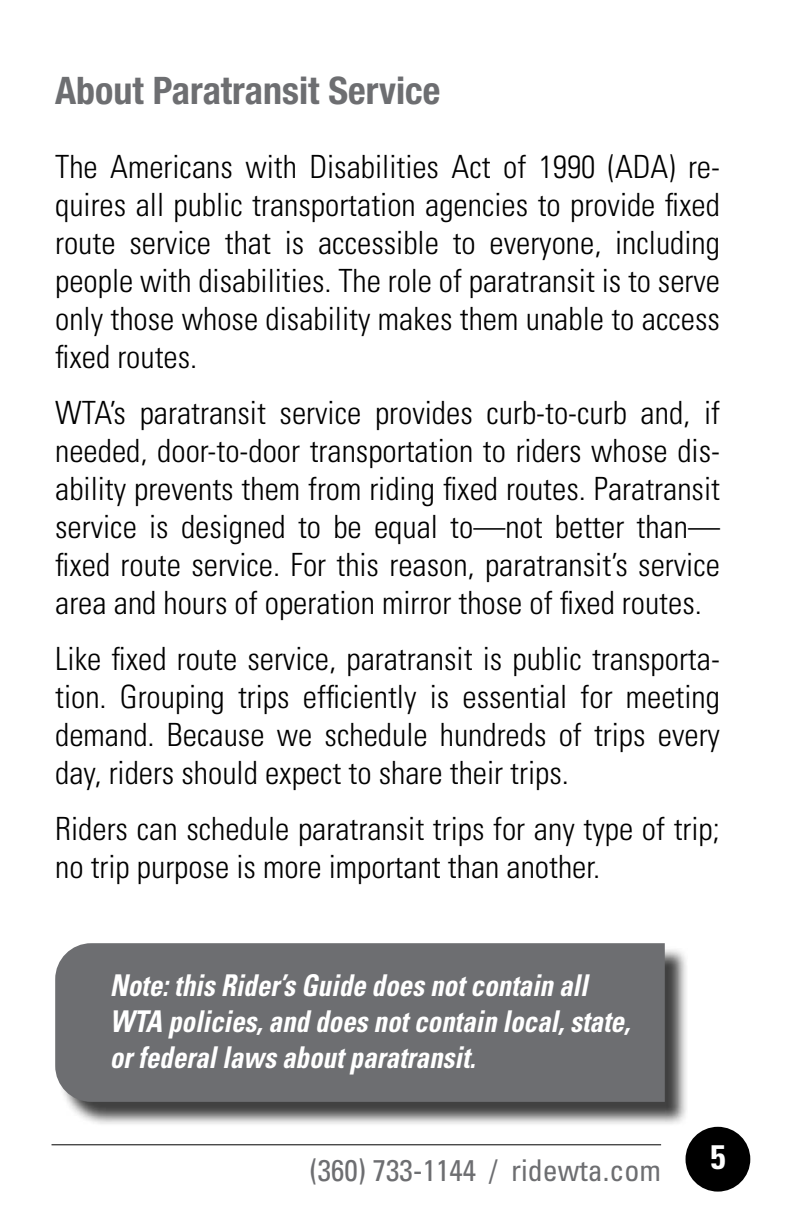
<style>
.page{position:relative;width:792px;height:1224px;background:#fff}
.page>*{position:absolute;margin:0;border:0;box-sizing:border-box;transform-origin:0 0}
.t1{font:700 condensed 38px "Helvetica Neue";color:#6d6e71}
.t2{font:700 condensed 34px "Univers LT Std";color:#fff}
.t3{font:300 condensed 32px/38px "Univers LT Std";color:#000;text-align:justify}
.t4{font:italic 700 condensed 30px/36px "Univers LT Std";color:#fff;scale:.9 1}
.t5{font:condensed 30px "Univers LT Std";color:#6d6e71}
</style>
<div class="page">
<div style="left:686px;top:1127px;width:64px;height:65px;background:#000;border-radius:50%"></div>
<hr style="left:52px;top:1144px;width:609px;height:1px;background:#000">
<div style="left:58px;top:946px;width:632px;height:181px;background:#000;opacity:.75"></div>
<div style="left:55px;top:943px;width:610px;height:159px;background:#6d6e71"></div>
<p class="t1" style="left:55px;top:68px;width:387px">About Paratransit Service</p>
<p class="t3" style="left:55px;top:148px;width:666px">The Americans with Disabilities Act of 1990 (ADA) re&shy;quires all public transportation agencies to provide fixed route service that is accessible to everyone, including people with disabilities. The role of paratransit is to serve only those whose disability makes them unable to access fixed routes.</p>
<p class="t3" style="left:55px;top:394px;width:666px">WTA’s paratransit service provides curb-to-curb and, if needed, door-to-door transportation to riders whose dis&shy;ability prevents them from riding fixed routes. Paratransit service is designed to be equal to—not better than— fixed route service. For this reason, paratransit’s service area and hours of operation mirror those of fixed routes.</p>
<p class="t3" style="left:55px;top:640px;width:666px">Like fixed route service, paratransit is public transporta&shy;tion. Grouping trips efficiently is essential for meeting demand. Because we schedule hundreds of trips every day, riders should expect to share their trips.</p>
<p class="t3" style="left:55px;top:810px;width:666px">Riders can schedule paratransit trips for any type of trip; no trip purpose is more important than another.</p>
<p class="t4" style="left:110px;top:968px;width:580px">Note: this Rider’s Guide does not contain all<br>WTA policies, and does not contain local, state, or federal laws about paratransit.</p>
<p class="t5" style="left:310px;top:1151px;width:353px">(360) 733-1144 / ridewta.com</p>
<p class="t2" style="left:710px;top:1136px;width:17px">5</p>
</div>
